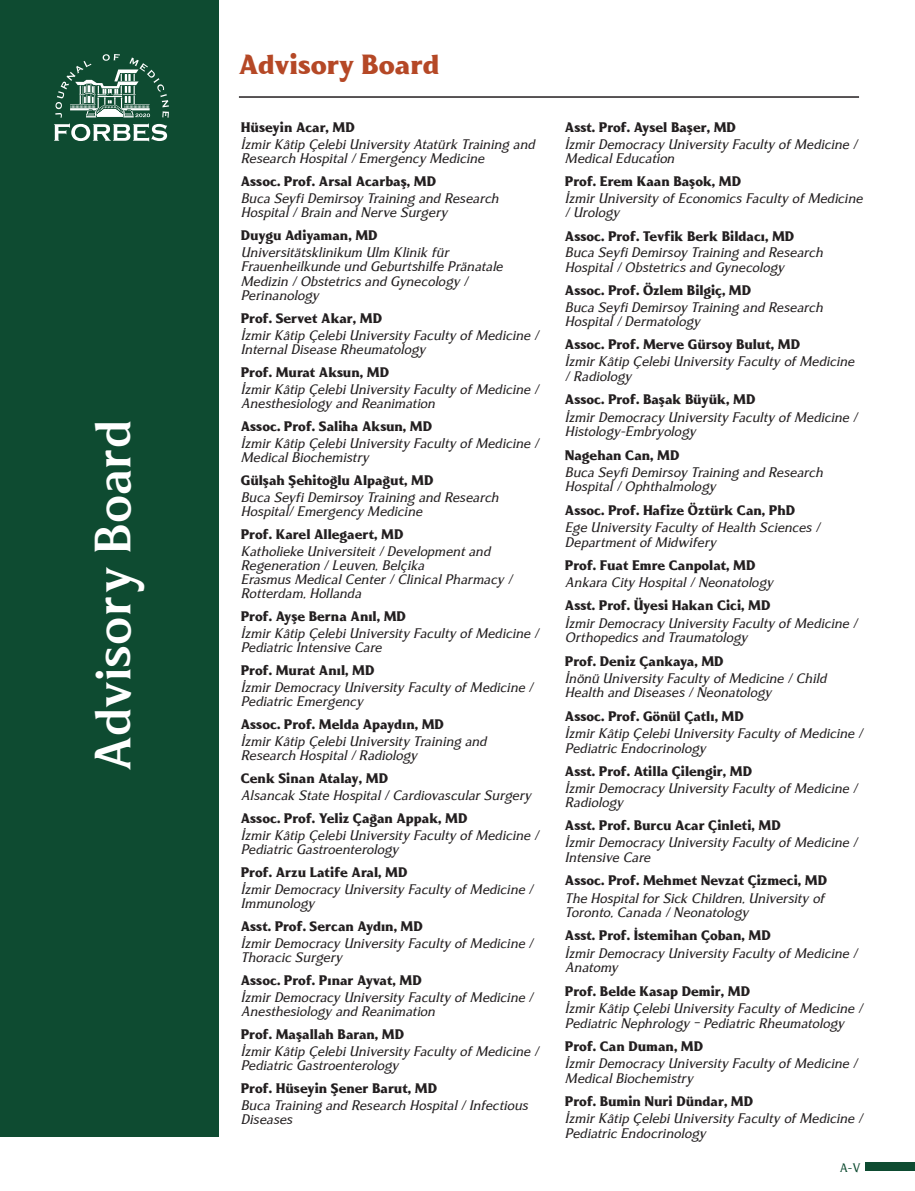
<style>
.page{position:relative;width:915px;height:1191px;background:#fff}
.page>*{position:absolute;margin:0;border:0;box-sizing:border-box;transform-origin:0 0}
.t1{font:500 49.5px "Revans";color:#fff}
.t2{font:700 27px "Revans";color:#b54826}
.KURUMLARI{font:italic 13.5px/14.2px "Revans";color:#231f20}
.YAZARLARI{font:700 13.5px "Revans";color:#231f20;scale:.96 1}
.t3{font:12px "Revans";color:#0e4b31}
</style>
<div class="page">
<div style="left:0;top:0;width:218px;height:1137px;background:#0e4b31"></div>
<svg style="left:54px;top:54px;width:115px;height:87px"></svg>
<div style="left:865px;top:1162px;width:49px;height:8px;background:#0e4b31"></div>
<hr style="left:239px;top:96px;width:619px;height:2px;background:#231f20">
<p class="t1" style="left:85px;top:771px;width:353px;rotate:-90deg">Advisory Board</p>
<p class="t2" style="left:239px;top:48px;width:202px">Advisory Board</p>
<p class="YAZARLARI" style="left:241px;top:119px;width:120px">Hüseyin Acar, MD</p>
<p class="KURUMLARI" style="left:241px;top:138px;width:295px">İzmir Kâtip Çelebi University Atatürk Training and<br>Research Hospital / Emergency Medicine</p>
<p class="YAZARLARI" style="left:241px;top:173px;width:205px">Assoc. Prof. Arsal Acarbaş, MD</p>
<p class="KURUMLARI" style="left:241px;top:192px;width:259px">Buca Seyfi Demirsoy Training and Research<br>Hospital / Brain and Nerve Surgery</p>
<p class="YAZARLARI" style="left:241px;top:227px;width:144px">Duygu Adiyaman, MD</p>
<p class="KURUMLARI" style="left:241px;top:246px;width:263px">Universitätsklinikum Ulm Klinik für Frauenheilkunde und Geburtshilfe Pränatale Medizin / Obstetrics and Gynecology / Perinanology</p>
<p class="YAZARLARI" style="left:241px;top:310px;width:148px">Prof. Servet Akar, MD</p>
<p class="KURUMLARI" style="left:241px;top:328px;width:299px">İzmir Kâtip Çelebi University Faculty of Medicine /<br>Internal Disease Rheumatology</p>
<p class="YAZARLARI" style="left:241px;top:364px;width:156px">Prof. Murat Aksun, MD</p>
<p class="KURUMLARI" style="left:241px;top:382px;width:299px">İzmir Kâtip Çelebi University Faculty of Medicine /<br>Anesthesiology and Reanimation</p>
<p class="YAZARLARI" style="left:241px;top:418px;width:201px">Assoc. Prof. Saliha Aksun, MD</p>
<p class="KURUMLARI" style="left:241px;top:436px;width:299px">İzmir Kâtip Çelebi University Faculty of Medicine /<br>Medical Biochemistry</p>
<p class="YAZARLARI" style="left:241px;top:472px;width:202px">Gülşah Şehitoğlu Alpağut, MD</p>
<p class="KURUMLARI" style="left:241px;top:490px;width:259px">Buca Seyfi Demirsoy Training and Research<br>Hospital/ Emergency Medicine</p>
<p class="YAZARLARI" style="left:241px;top:526px;width:171px">Prof. Karel Allegaert, MD</p>
<p class="KURUMLARI" style="left:241px;top:544px;width:251px">Katholieke Universiteit / Development and<br>Regeneration / Leuven, Belçika</p>
<p class="KURUMLARI" style="left:241px;top:572px;width:273px">Erasmus Medical Center / Clinical Pharmacy /<br>Rotterdam, Hollanda</p>
<p class="YAZARLARI" style="left:241px;top:608px;width:173px">Prof. Ayşe Berna Anıl, MD</p>
<p class="KURUMLARI" style="left:241px;top:626px;width:299px">İzmir Kâtip Çelebi University Faculty of Medicine /<br>Pediatric Intensive Care</p>
<p class="YAZARLARI" style="left:241px;top:662px;width:141px">Prof. Murat Anıl, MD</p>
<p class="KURUMLARI" style="left:241px;top:680px;width:294px">İzmir Democracy University Faculty of Medicine /<br>Pediatric Emergency</p>
<p class="YAZARLARI" style="left:241px;top:716px;width:213px">Assoc. Prof. Melda Apaydın, MD</p>
<p class="KURUMLARI" style="left:241px;top:734px;width:247px">İzmir Kâtip Çelebi University Training and<br>Research Hospital / Radiology</p>
<p class="YAZARLARI" style="left:241px;top:770px;width:155px">Cenk Sinan Atalay, MD</p>
<p class="KURUMLARI" style="left:241px;top:788px;width:292px">Alsancak State Hospital / Cardiovascular Surgery</p>
<p class="YAZARLARI" style="left:241px;top:810px;width:237px">Assoc. Prof. Yeliz Çağan Appak, MD</p>
<p class="KURUMLARI" style="left:241px;top:828px;width:299px">İzmir Kâtip Çelebi University Faculty of Medicine /<br>Pediatric Gastroenterology</p>
<p class="YAZARLARI" style="left:241px;top:864px;width:175px">Prof. Arzu Latife Aral, MD</p>
<p class="KURUMLARI" style="left:241px;top:882px;width:294px">İzmir Democracy University Faculty of Medicine /<br>Immunology</p>
<p class="YAZARLARI" style="left:241px;top:918px;width:191px">Asst. Prof. Sercan Aydın, MD</p>
<p class="KURUMLARI" style="left:241px;top:936px;width:294px">İzmir Democracy University Faculty of Medicine /<br>Thoracic Surgery</p>
<p class="YAZARLARI" style="left:241px;top:971px;width:190px">Assoc. Prof. Pınar Ayvat, MD</p>
<p class="KURUMLARI" style="left:241px;top:990px;width:294px">İzmir Democracy University Faculty of Medicine /<br>Anesthesiology and Reanimation</p>
<p class="YAZARLARI" style="left:241px;top:1025px;width:171px">Prof. Maşallah Baran, MD</p>
<p class="KURUMLARI" style="left:241px;top:1044px;width:299px">İzmir Kâtip Çelebi University Faculty of Medicine /<br>Pediatric Gastroenterology</p>
<p class="YAZARLARI" style="left:241px;top:1079px;width:206px">Prof. Hüseyin Şener Barut, MD</p>
<p class="KURUMLARI" style="left:241px;top:1098px;width:288px">Buca Training and Research Hospital / Infectious<br>Diseases</p>
<p class="YAZARLARI" style="left:564px;top:119px;width:180px">Asst. Prof. Aysel Başer, MD</p>
<p class="KURUMLARI" style="left:564px;top:138px;width:294px">İzmir Democracy University Faculty of Medicine /<br>Medical Education</p>
<p class="YAZARLARI" style="left:564px;top:173px;width:185px">Prof. Erem Kaan Başok, MD</p>
<p class="KURUMLARI" style="left:564px;top:192px;width:299px">İzmir University of Economics Faculty of Medicine / Urology</p>
<p class="YAZARLARI" style="left:564px;top:228px;width:240px">Assoc. Prof. Tevfik Berk Bildacı, MD</p>
<p class="KURUMLARI" style="left:564px;top:246px;width:259px">Buca Seyfi Demirsoy Training and Research<br>Hospital / Obstetrics and Gynecology</p>
<p class="YAZARLARI" style="left:564px;top:282px;width:195px">Assoc. Prof. Özlem Bilgiç, MD</p>
<p class="KURUMLARI" style="left:564px;top:300px;width:259px">Buca Seyfi Demirsoy Training and Research<br>Hospital / Dermatology</p>
<p class="YAZARLARI" style="left:564px;top:336px;width:246px">Assoc. Prof. Merve Gürsoy Bulut, MD</p>
<p class="KURUMLARI" style="left:564px;top:355px;width:291px;line-height:14.7px">İzmir Kâtip Çelebi University Faculty of Medicine / Radiology</p>
<p class="YAZARLARI" style="left:564px;top:391px;width:200px">Assoc. Prof. Başak Büyük, MD</p>
<p class="KURUMLARI" style="left:564px;top:410px;width:294px;line-height:14.7px">İzmir Democracy University Faculty of Medicine /<br>Histology-Embryology</p>
<p class="YAZARLARI" style="left:564px;top:446px;width:121px">Nagehan Can, MD</p>
<p class="KURUMLARI" style="left:564px;top:465px;width:259px;line-height:14.7px">Buca Seyfi Demirsoy Training and Research<br>Hospital / Ophthalmology</p>
<p class="YAZARLARI" style="left:564px;top:502px;width:241px">Assoc. Prof. Hafize Öztürk Can, PhD</p>
<p class="KURUMLARI" style="left:564px;top:520px;width:256px;line-height:14.7px">Ege University Faculty of Health Sciences /<br>Department of Midwifery</p>
<p class="YAZARLARI" style="left:564px;top:557px;width:200px">Prof. Fuat Emre Canpolat, MD</p>
<p class="KURUMLARI" style="left:564px;top:575px;width:209px">Ankara City Hospital / Neonatology</p>
<p class="YAZARLARI" style="left:564px;top:597px;width:215px">Asst. Prof. Üyesi Hakan Cici, MD</p>
<p class="KURUMLARI" style="left:564px;top:616px;width:294px;line-height:14.7px">İzmir Democracy University Faculty of Medicine /<br>Orthopedics and Traumatology</p>
<p class="YAZARLARI" style="left:564px;top:652px;width:167px">Prof. Deniz Çankaya, MD</p>
<p class="KURUMLARI" style="left:564px;top:671px;width:263px;line-height:14.7px">İnönü University Faculty of Medicine / Child<br>Health and Diseases / Neonatology</p>
<p class="YAZARLARI" style="left:564px;top:708px;width:188px">Assoc. Prof. Gönül Çatlı, MD</p>
<p class="KURUMLARI" style="left:564px;top:726px;width:299px;line-height:14.7px">İzmir Kâtip Çelebi University Faculty of Medicine /<br>Pediatric Endocrinology</p>
<p class="YAZARLARI" style="left:564px;top:763px;width:196px">Asst. Prof. Atilla Çilengir, MD</p>
<p class="KURUMLARI" style="left:564px;top:781px;width:294px">İzmir Democracy University Faculty of Medicine /<br>Radiology</p>
<p class="YAZARLARI" style="left:564px;top:817px;width:226px">Asst. Prof. Burcu Acar Çinleti, MD</p>
<p class="KURUMLARI" style="left:564px;top:835px;width:294px;line-height:14.7px">İzmir Democracy University Faculty of Medicine /<br>Intensive Care</p>
<p class="YAZARLARI" style="left:564px;top:872px;width:274px">Assoc. Prof. Mehmet Nevzat Çizmeci, MD</p>
<p class="KURUMLARI" style="left:564px;top:891px;width:261px;line-height:14.7px">The Hospital for Sick Children, University of<br>Toronto, Canada / Neonatology</p>
<p class="YAZARLARI" style="left:564px;top:927px;width:216px">Asst. Prof. İstemihan Çoban, MD</p>
<p class="KURUMLARI" style="left:564px;top:946px;width:294px;line-height:14.7px">İzmir Democracy University Faculty of Medicine /<br>Anatomy</p>
<p class="YAZARLARI" style="left:564px;top:982px;width:194px">Prof. Belde Kasap Demir, MD</p>
<p class="KURUMLARI" style="left:564px;top:1001px;width:299px;line-height:14.7px">İzmir Kâtip Çelebi University Faculty of Medicine /<br>Pediatric Nephrology – Pediatric Rheumatology</p>
<p class="YAZARLARI" style="left:564px;top:1038px;width:145px">Prof. Can Duman, MD</p>
<p class="KURUMLARI" style="left:564px;top:1056px;width:294px;line-height:14.7px">İzmir Democracy University Faculty of Medicine /<br>Medical Biochemistry</p>
<p class="YAZARLARI" style="left:564px;top:1093px;width:197px">Prof. Bumin Nuri Dündar, MD</p>
<p class="KURUMLARI" style="left:564px;top:1111px;width:299px;line-height:14.7px">İzmir Kâtip Çelebi University Faculty of Medicine /<br>Pediatric Endocrinology</p>
<p class="t3" style="left:839px;top:1160px;width:22px">A-V</p>
</div>
